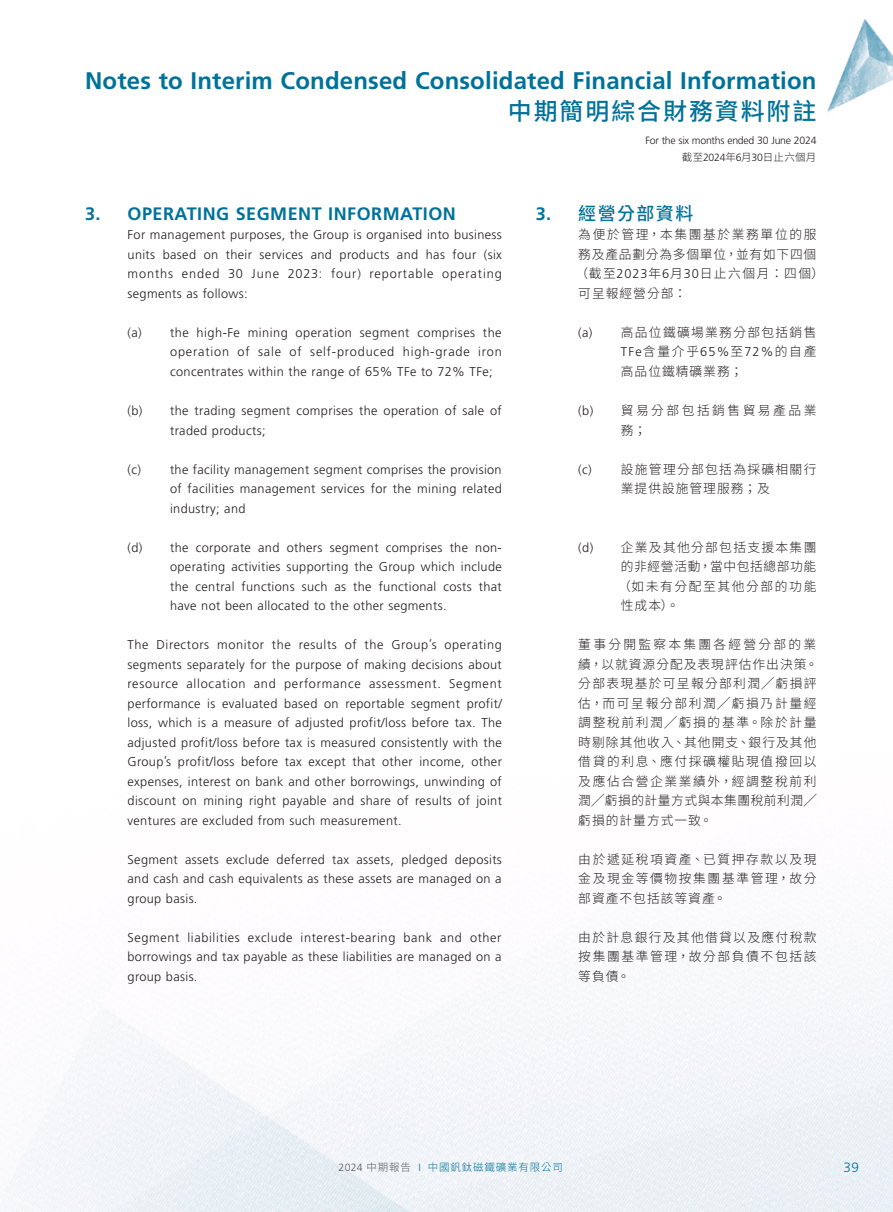
<style>
.page{position:relative;width:893px;height:1212px;background:#fff}
.page>*{position:absolute;margin:0;border:0;box-sizing:border-box;transform-origin:0 0}
.t1{font:700 24px "Frutiger LT Std";letter-spacing:.005em;color:#007299}
.t2{font:500 24px "Source Han Sans TC";letter-spacing:.08em;color:#007299}
.Heading_1{font:700 18px "Frutiger LT Std";letter-spacing:.03em;color:#007299}
.C_Heading_1{font:500 18px "Source Han Sans TC";letter-spacing:.08em;color:#007299}
.t3{font:300 13.5px "Frutiger LT Std";color:#007299}
.Body_Text{font:300 12.75px/19.5px "Frutiger LT Std";letter-spacing:.03em;color:#231f20;text-align:justify}
.C_Body_Text{font:300 12.75px/19.5px "Source Han Sans TC";letter-spacing:.105em;color:#231f20;text-align:justify}
.C_Body_Text-2{font:300 12.75px/19.5px "Source Han Sans TC";letter-spacing:.125em;color:#231f20}
.C_Body_Text-3{font:300 12.75px/19.5px "Source Han Sans TC";letter-spacing:.08em;color:#231f20}
.C_Body_Text-4{font:300 12.75px/19.5px "Source Han Sans TC";letter-spacing:.195em;color:#231f20}
.t4{font:300 10.5px "Frutiger LT Std";letter-spacing:-.02em;color:#231f20}
.t5{font:300 10.5px "Source Han Sans TC";letter-spacing:.08em;color:#007299}
.t6{font:300 10.5px "Source Han Sans TC";letter-spacing:.03em;color:#231f20}
.s1{font-family:"Frutiger LT Std"}
.s2{font-family:"Frutiger LT Std";font-weight:700}
.s3{font-family:"Frutiger LT Std";color:#57585a}
.s4{color:#57585a}
</style>
<div class="page">
<img style="left:0;top:19px;width:893px;height:1193px">
<h1 class="t1" style="left:85px;top:67px;width:733px">Notes to Interim Condensed Consolidated Financial Information</h1>
<h1 class="t2" style="left:508px;top:97px;width:310px">中期簡明綜合財務資料附註</h1>
<p class="t4" style="left:645px;top:134px;width:173px">For the six months ended 30 June 2024</p>
<p class="t6" style="left:682px;top:151px;width:136px">截至<span class="s1">2024</span>年<span class="s1">6</span>月<span class="s1">30</span>日止六個月</p>
<p class="Heading_1" style="left:85px;top:203px;width:372px">3. OPERATING SEGMENT INFORMATION</p>
<p class="Body_Text" style="left:128px;top:225px;width:376px">For management purposes, the Group is organised into business units based on their services and products and has four (six months ended 30 June 2023: four) reportable operating segments as follows:</p>
<p class="Body_Text" style="left:170px;top:323px;width:333px;text-indent:-43px">(a) the high-Fe mining operation segment comprises the operation of sale of self-produced high-grade iron concentrates within the range of 65% TFe to 72% TFe;</p>
<p class="Body_Text" style="left:170px;top:401px;width:333px;text-indent:-43px">(b) the trading segment comprises the operation of sale of traded products;</p>
<p class="Body_Text" style="left:170px;top:459px;width:333px;text-indent:-43px">(c) the facility management segment comprises the provision of facilities management services for the mining related industry; and</p>
<p class="Body_Text" style="left:170px;top:537px;width:333px;text-indent:-43px">(d) the corporate and others segment comprises the non&shy;operating activities supporting the Group which include the central functions such as the functional costs that have not been allocated to the other segments.</p>
<p class="Body_Text" style="left:128px;top:635px;width:376px">The Directors monitor the results of the Group’s operating segments separately for the purpose of making decisions about resource allocation and performance assessment. Segment performance is evaluated based on reportable segment profit/ loss, which is a measure of adjusted profit/loss before tax. The adjusted profit/loss before tax is measured consistently with the Group’s profit/loss before tax except that other income, other expenses, interest on bank and other borrowings, unwinding of discount on mining right payable and share of results of joint ventures are excluded from such measurement.</p>
<p class="Body_Text" style="left:128px;top:849px;width:376px">Segment assets exclude deferred tax assets, pledged deposits and cash and cash equivalents as these assets are managed on a group basis.</p>
<p class="Body_Text" style="left:128px;top:927px;width:375px">Segment liabilities exclude interest-bearing bank and other borrowings and tax payable as these liabilities are managed on a group basis.</p>
<p class="C_Heading_1" style="left:536px;top:203px;width:159px"><span class="s2">3.</span> 經營分部資料</p>
<p class="C_Body_Text-3" style="left:576px;top:225px;width:250px">為便於管理，本集團基於業務單位的服務及產品劃分為多個單位，並有如下四個（截至<span class="s1">2023</span>年<span class="s1">6</span>月<span class="s1">30</span>日止六個月：四個）可呈報經營分部：</p>
<p class="C_Body_Text" style="left:621px;top:323px;width:197px;text-indent:-43px"><span class="s1">(a)</span> 高品位鐵礦場業務分部包括銷售<span class="s1">TFe</span>含量介乎<span class="s1">65%</span>至<span class="s1">72%</span>的自產高品位鐵精礦業務；</p>
<p class="C_Body_Text-4" style="left:621px;top:401px;width:197px;text-indent:-43px"><span class="s1">(b)</span> 貿易分部包括銷售貿易產品業務；</p>
<p class="C_Body_Text" style="left:578px;top:459px;width:240px;text-align:center"><span class="s1">(c)</span> 設施管理分部包括為採礦相關行業提供設施管理服務；及</p>
<p class="C_Body_Text" style="left:618px;top:537px;width:200px;text-indent:-40px"><span class="s1">(d)</span> 企業及其他分部包括支援本集團的非經營活動，當中包括總部功能（如未有分配至其他分部的功能性成本）。</p>
<p class="C_Body_Text-2" style="left:578px;top:635px;width:241px">董事分開監察本集團各經營分部的業績，以就資源分配及表現評估作出決策。分部表現基於可呈報分部利潤╱虧損評估，而可呈報分部利潤╱虧損乃計量經調整稅前利潤╱虧損的基準。除於計量時剔除其他收入、其他開支、銀行及其他借貸的利息、應付採礦權貼現值撥回以及應佔合營企業業績外，經調整稅前利潤╱虧損的計量方式與本集團稅前利潤╱虧損的計量方式一致。</p>
<p class="C_Body_Text" style="left:578px;top:849px;width:240px">由於遞延稅項資產、已質押存款以及現金及現金等價物按集團基準管理，故分部資產不包括該等資產。</p>
<p class="C_Body_Text" style="left:578px;top:927px;width:240px">由於計息銀行及其他借貸以及應付稅款按集團基準管理，故分部負債不包括該等負債。</p>
<p class="t5" style="left:339px;top:1161px;width:226px"><span class="s3">2024</span> <span class="s4">中期報告</span> <span class="s1">I</span> 中國釩鈦磁鐵礦業有限公司</p>
<p class="t3" style="left:844px;top:1159px;width:17px">39</p>
</div>
